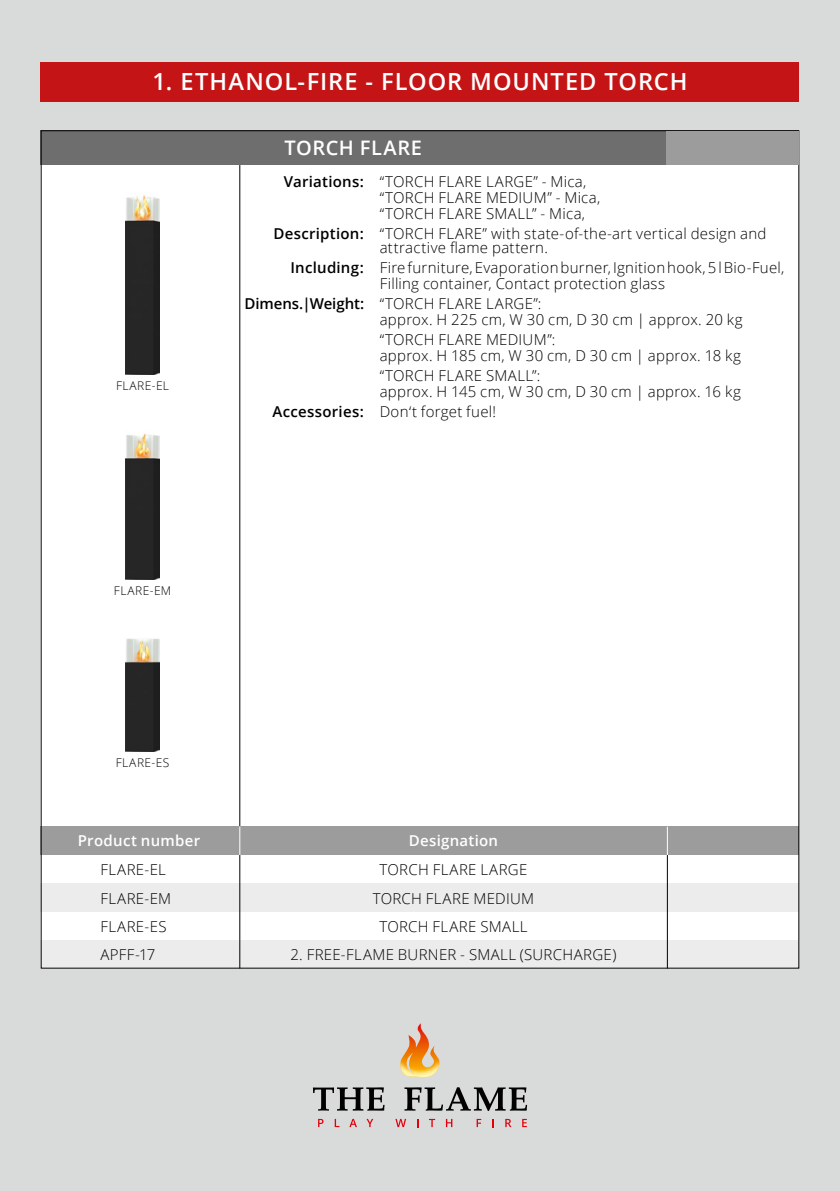
<style>
.page{position:relative;width:840px;height:1191px;background:#fff}
.page>*{position:absolute;margin:0;border:0;box-sizing:border-box;transform-origin:0 0}
.t1{font:600 23.6px "Open Sans";letter-spacing:.04em;color:#fff}
.t2{font:600 20px "Open Sans";letter-spacing:.025em;color:#fff}
.t3{font:300 15px/28.4px "Open Sans";letter-spacing:.02em;color:#000;text-align:center}
.t4{font:600 15px "Open Sans";letter-spacing:.015em;color:#fff}
.t5{font:300 12px "Open Sans";letter-spacing:.035em;color:#000}
.s1{font-weight:600}
</style>
<div class="page">
<div style="left:0;top:0;width:839px;height:1191px;background:#d9dada"></div>
<div style="left:41px;top:130px;width:757px;height:838px;background:#fff"></div>
<img style="left:126px;top:194px;width:33px;height:180px">
<img style="left:126px;top:433px;width:33px;height:146px">
<img style="left:126px;top:638px;width:33px;height:113px">
<div style="left:41px;top:940px;width:757px;height:28px;background:#ececec"></div>
<div style="left:41px;top:130px;width:757px;height:35px;background:#6e6e6e"></div>
<div style="left:41px;top:62px;width:757px;height:40px;background:#c51415"></div>
<div style="left:41px;top:883px;width:757px;height:28px;background:#ececec"></div>
<hr style="left:239px;top:165px;width:1px;height:803px;background:#000">
<hr style="left:666px;top:855px;width:1px;height:113px;background:#000">
<div style="left:41px;top:826px;width:757px;height:29px;background:#9c9c9d"></div>
<svg style="left:239px;top:826px;width:1px;height:29px"></svg>
<svg style="left:666px;top:827px;width:1px;height:28px"></svg>
<div style="left:665px;top:131px;width:133px;height:34px;background:#9c9c9d"></div>
<svg style="left:313px;top:1087px;width:214px;height:24px"></svg>
<svg style="left:408px;top:1023px;width:21px;height:17px"></svg>
<img style="left:400px;top:1040px;width:40px;height:38px">
<svg style="left:318px;top:1118px;width:5px;height:9px"></svg>
<svg style="left:334px;top:1118px;width:5px;height:9px"></svg>
<svg style="left:349px;top:1118px;width:8px;height:9px"></svg>
<svg style="left:366px;top:1118px;width:7px;height:9px"></svg>
<svg style="left:395px;top:1118px;width:11px;height:9px"></svg>
<svg style="left:429px;top:1118px;width:6px;height:9px"></svg>
<svg style="left:445px;top:1118px;width:7px;height:9px"></svg>
<svg style="left:476px;top:1118px;width:5px;height:9px"></svg>
<svg style="left:505px;top:1118px;width:6px;height:9px"></svg>
<svg style="left:522px;top:1118px;width:4px;height:9px"></svg>
<p class="t1" style="left:152px;top:65px;width:536px">1. ETHANOL-FIRE - FLOOR MOUNTED TORCH</p>
<p class="t5" style="left:116px;top:377px;width:55px">FLARE-EL</p>
<p class="t5" style="left:114px;top:582px;width:59px">FLARE-EM</p>
<p class="t5" style="left:116px;top:754px;width:55px">FLARE-ES</p>
<p class="t2" style="left:284px;top:134px;width:139px">TORCH FLARE</p>
<p class="t3" style="left:284px;top:167px;width:304px"><span class="s1">Variations:</span> “TORCH FLARE LARGE” - Mica,</p>
<p class="t3" style="left:379px;top:183px;width:222px">“TORCH FLARE MEDIUM” - Mica,</p>
<p class="t3" style="left:379px;top:199px;width:207px">“TORCH FLARE SMALL” - Mica,</p>
<p class="t3" style="left:379px;top:226px;width:388px;line-height:14px;text-align:left;text-indent:-106px"><span class="s1">Description:</span> “TORCH FLARE” with state-of-the-art vertical design and attractive flame pattern.</p>
<p class="t3" style="left:290px;top:253px;width:495px"><span class="s1">Including:</span> Fire furniture, Evaporation burner, Ignition hook, 5 l Bio-Fuel,</p>
<p class="t3" style="left:379px;top:269px;width:287px">Filling container, Contact protection glass</p>
<p class="t3" style="left:244px;top:289px;width:298px"><span class="s1">Dimens.|Weight:</span> “TORCH FLARE LARGE”:</p>
<p class="t3" style="left:379px;top:305px;width:364px">approx. H 225 cm, W 30 cm, D 30 cm | approx. 20 kg</p>
<p class="t3" style="left:379px;top:325px;width:177px">“TORCH FLARE MEDIUM”:</p>
<p class="t3" style="left:379px;top:341px;width:362px">approx. H 185 cm, W 30 cm, D 30 cm | approx. 18 kg</p>
<p class="t3" style="left:379px;top:361px;width:162px">“TORCH FLARE SMALL”:</p>
<p class="t3" style="left:379px;top:377px;width:362px">approx. H 145 cm, W 30 cm, D 30 cm | approx. 16 kg</p>
<p class="t3" style="left:272px;top:397px;width:225px"><span class="s1">Accessories:</span> Don‘t forget fuel!</p>
<p class="t4" style="left:78px;top:830px;width:124px">Product number</p>
<p class="t4" style="left:408px;top:830px;width:91px">Designation</p>
<p class="t3" style="left:100px;top:855px;width:67px">FLARE-EL</p>
<p class="t3" style="left:100px;top:883px;width:72px">FLARE-EM</p>
<p class="t3" style="left:100px;top:912px;width:68px">FLARE-ES</p>
<p class="t3" style="left:100px;top:940px;width:57px">APFF-17</p>
<p class="t3" style="left:379px;top:855px;width:149px">TORCH FLARE LARGE</p>
<p class="t3" style="left:372px;top:883px;width:163px">TORCH FLARE MEDIUM<br>TORCH FLARE SMALL</p>
<p class="t3" style="left:290px;top:940px;width:327px">2. FREE-FLAME BURNER - SMALL (SURCHARGE)</p>
</div>
